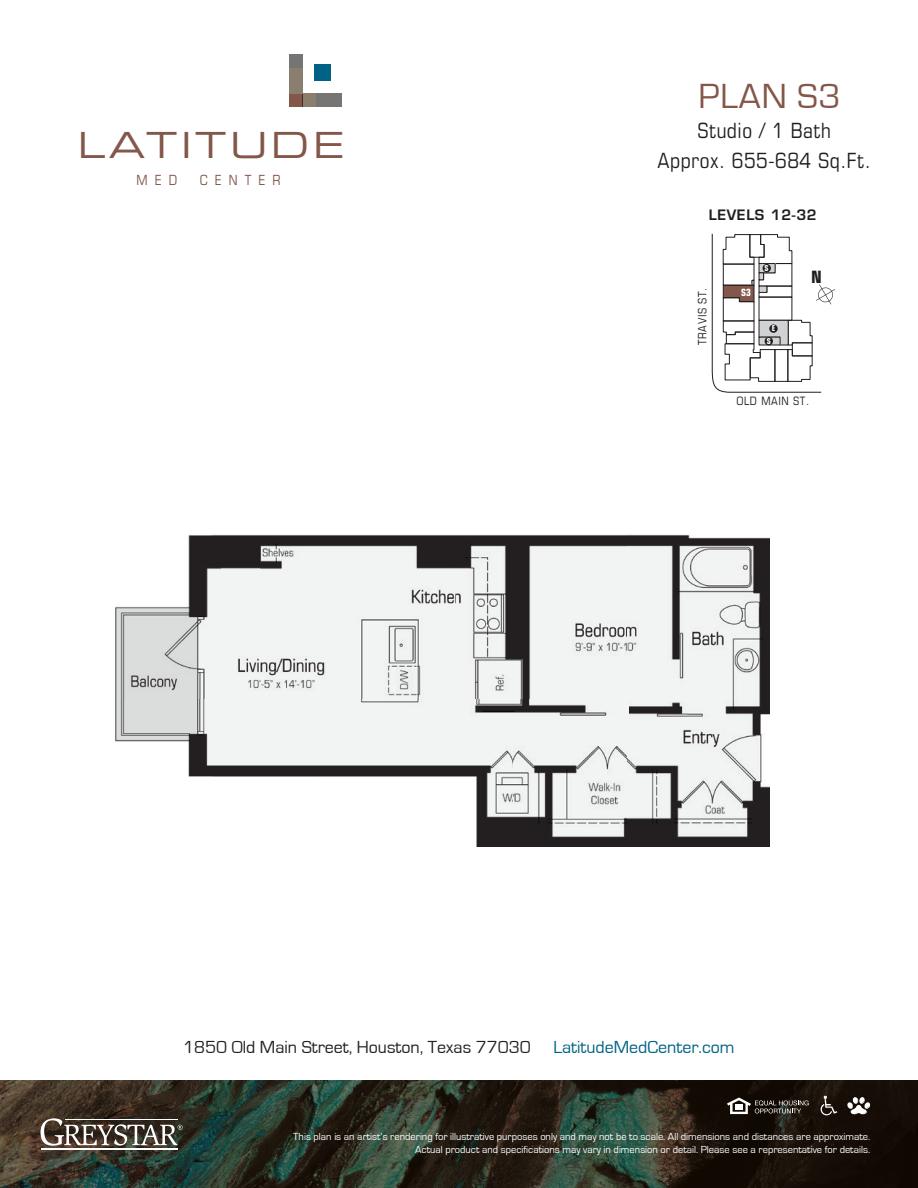
<style>
.page{position:relative;width:918px;height:1188px;background:#fff}
.page>*{position:absolute;margin:0;border:0;box-sizing:border-box;transform-origin:0 0}
.t1{font:36px "Eurostile Extended Two";letter-spacing:.1em;color:#835749}
.t2{font:36px "Eurostile";letter-spacing:.025em;color:#835749}
.t3{font:condensed 21px "Eurostile";letter-spacing:.025em;color:#231f20}
.t4{font:18px "Eurostile";color:#231f20}
.t5{font:18px "Eurostile";color:#006285}
.t6{font:700 condensed 17.1px "Eurostile";color:#231f20}
.t7{font:600 14.1px "Eurostile";letter-spacing:.05em;color:#211d1e}
.t8{font:condensed 13.95px "Eurostile";letter-spacing:.5em;color:#835749}
.t9{font:condensed 11.55px "Eurostile";letter-spacing:.05em;color:#211d1e}
.t10{font:10.5px/12.6px "Eurostile";color:#fff;text-align:right}
.t11{font:700 condensed 10.05px "Eurostile";color:#fff}
.t12{font:700 condensed 8.1px "Eurostile";color:#fff}
</style>
<div class="page">
<div style="left:316px;top:93px;width:26px;height:13px;background:#777574"></div>
<div style="left:303px;top:93px;width:13px;height:13px;background:#8a7f6f"></div>
<div style="left:290px;top:93px;width:13px;height:13px;background:#835749"></div>
<div style="left:290px;top:67px;width:13px;height:26px;background:#8a7f6f"></div>
<div style="left:290px;top:54px;width:13px;height:13px;background:#777574"></div>
<div style="left:314px;top:65px;width:17px;height:16px;background:#006285"></div>
<img style="left:0;top:1080px;width:918px;height:108px">
<svg style="left:727px;top:1098px;width:82px;height:16px"></svg>
<hr style="left:41px;top:1148px;width:136px;height:2px;background:#fff">
<svg style="left:41px;top:1118px;width:142px;height:28px"></svg>
<svg style="left:847px;top:1097px;width:23px;height:17px"></svg>
<svg style="left:821px;top:1096px;width:16px;height:19px"></svg>
<svg style="left:711px;top:233px;width:124px;height:160px"></svg>
<img style="left:116px;top:534px;width:654px;height:313px">
<h1 class="t1" style="left:78px;top:120px;width:268px">LATITUDE</h1>
<h3 class="t8" style="left:137px;top:172px;width:42px">MED</h3>
<h3 class="t8" style="left:200px;top:172px;width:82px">CENTER</h3>
<p class="t2" style="left:698px;top:76px;width:144px">PLAN S3</p>
<p class="t3" style="left:697px;top:117px;width:135px">Studio / 1 Bath</p>
<p class="t3" style="left:658px;top:147px;width:214px">Approx. 655-684 Sq.Ft.</p>
<p class="t7" style="left:709px;top:206px;width:110px">LEVELS 12-32</p>
<p class="t9" style="left:695px;top:345px;width:59px;rotate:-90deg">TRAVIS ST.</p>
<p class="t11" style="left:741px;top:286px;width:11px">S3</p>
<p class="t12" style="left:765px;top:263px;width:6px">S</p>
<p class="t12" style="left:772px;top:323px;width:5px">E</p>
<p class="t12" style="left:767px;top:336px;width:6px">S</p>
<p class="t6" style="left:811px;top:266px;width:12px">N</p>
<p class="t9" style="left:736px;top:394px;width:74px">OLD MAIN ST.</p>
<h3 class="t4" style="left:183px;top:1037px;width:349px">1850 Old Main Street, Houston, Texas 77030</h3>
<h3 class="t5" style="left:553px;top:1037px;width:183px">LatitudeMedCenter.com</h3>
<p class="t10" style="left:293px;top:1130px;width:578px">This plan is an artist’s rendering for illustrative purposes only and may not be to scale. All dimensions and distances are approximate.<br>Actual product and specifications may vary in dimension or detail. Please see a representative for details.</p>
</div>
